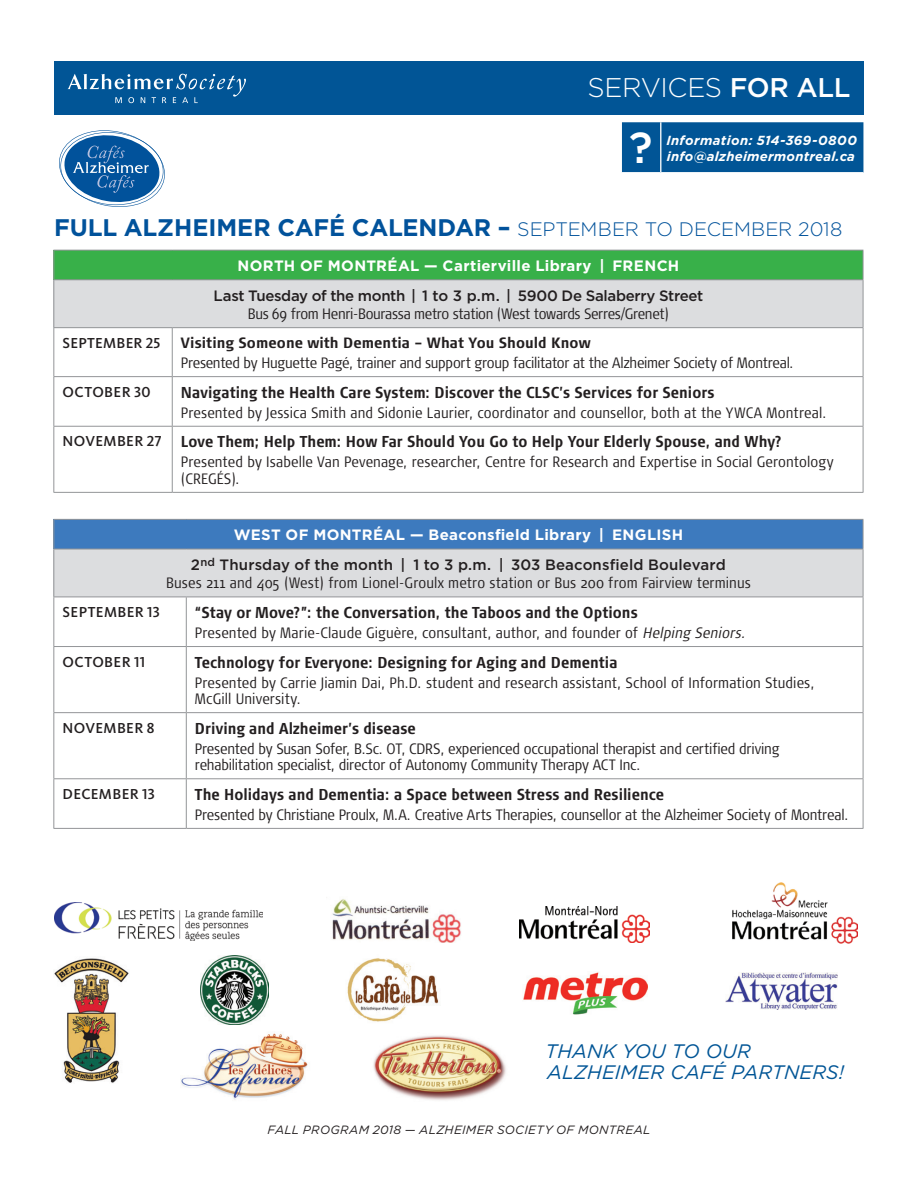
<style>
.page{position:relative;width:918px;height:1188px;background:#fff}
.page>*{position:absolute;margin:0;border:0;box-sizing:border-box;transform-origin:0 0}
.TOC_1{font:500 43.35px "Gotham HTF";color:#fff}
.t1{font:300 27px "Gotham HTF";letter-spacing:-.02em;color:#fff}
.t2{font:700 24px "Gotham HTF";letter-spacing:-.005em;color:#01529b}
.TOC_texte{font:italic 19.5px/20.2px "Gotham HTF";color:#015596}
.texte_tableau_titre{font:700 15.75px "Signa Cond";letter-spacing:.005em;color:#231f20}
.texte_tableau_cafe{font:700 15.75px "Signa Cond";letter-spacing:.005em;color:#231f20}
.tableau-presenté_par{font:300 15px/16.5px "Signa Cond";color:#231f20}
.texte_tableau_cafe-2{font:300 15px/18px "Signa Cond";color:#231f20;text-align:center}
.texte_tableau_cafe-3{font:300 15px/18px "Signa Cond";letter-spacing:-.025em;color:#231f20;text-align:center}
.tableau-presenté_par-2{font:300 15px "Signa Cond";letter-spacing:-.02em;color:#231f20}
.titre_tablea_cafe201{font:700 15px "Gotham HTF";letter-spacing:.025em;color:#fff}
.DATE_tableau_CAFE{font:500 15px "Kievit OT";letter-spacing:.025em;color:#231f20}
.texte_tableau_titre-2{font:700 14.85px "Signa Cond";letter-spacing:.005em;color:#231f20;scale:1.06 1}
.sous-titre{font:italic 700 13.2px "Gotham HTF";letter-spacing:.02em;color:#fff}
.t3{font:italic 12px "Gotham HTF";letter-spacing:.025em;color:#231f20}
.s1{font-weight:500}
.s2{font-weight:300;font-size:19.5px}
.s3{font-family:"Gotham HTF";font-weight:500}
.s4{font-style:italic}
</style>
<div class="page">
<div style="left:54px;top:61px;width:810px;height:54px;background:#015596"></div>
<img style="left:55px;top:903px;width:208px;height:38px">
<img style="left:732px;top:883px;width:125px;height:61px">
<img style="left:523px;top:972px;width:125px;height:43px">
<img style="left:725px;top:972px;width:112px;height:37px">
<img style="left:200px;top:956px;width:68px;height:68px">
<img style="left:520px;top:906px;width:129px;height:36px">
<img style="left:332px;top:899px;width:129px;height:44px">
<img style="left:54px;top:958px;width:75px;height:125px">
<img style="left:347px;top:958px;width:92px;height:64px">
<img style="left:181px;top:1033px;width:127px;height:67px">
<img style="left:373px;top:1035px;width:133px;height:65px">
<div style="left:54px;top:250px;width:809px;height:30px;background:#38b049"></div>
<div style="left:54px;top:280px;width:809px;height:48px;background:#dcdddf"></div>
<hr style="left:53px;top:279px;width:119px;height:1px;background:#939598">
<hr style="left:53px;top:280px;width:1px;height:47px;background:#939598">
<hr style="left:172px;top:279px;width:691px;height:1px;background:#939598">
<hr style="left:863px;top:280px;width:1px;height:47px;background:#939598">
<hr style="left:53px;top:250px;width:119px;height:1px;background:#939598">
<svg style="left:53px;top:251px;width:1px;height:28px"></svg>
<hr style="left:172px;top:250px;width:691px;height:1px;background:#939598">
<svg style="left:863px;top:251px;width:1px;height:28px"></svg>
<hr style="left:53px;top:327px;width:119px;height:1px;background:#939598">
<hr style="left:53px;top:328px;width:1px;height:48px;background:#939598">
<hr style="left:172px;top:327px;width:691px;height:1px;background:#939598">
<hr style="left:172px;top:328px;width:1px;height:48px;background:#939598">
<hr style="left:863px;top:328px;width:1px;height:48px;background:#939598">
<hr style="left:53px;top:376px;width:119px;height:1px;background:#939598">
<hr style="left:53px;top:377px;width:1px;height:49px;background:#939598">
<hr style="left:172px;top:376px;width:691px;height:1px;background:#939598">
<hr style="left:172px;top:377px;width:1px;height:49px;background:#939598">
<hr style="left:863px;top:377px;width:1px;height:49px;background:#939598">
<hr style="left:53px;top:426px;width:119px;height:1px;background:#939598">
<hr style="left:53px;top:427px;width:1px;height:65px;background:#939598">
<hr style="left:172px;top:426px;width:691px;height:1px;background:#939598">
<hr style="left:172px;top:427px;width:1px;height:65px;background:#939598">
<hr style="left:863px;top:427px;width:1px;height:65px;background:#939598">
<hr style="left:53px;top:492px;width:119px;height:1px;background:#939598">
<hr style="left:172px;top:492px;width:691px;height:1px;background:#939598">
<div style="left:54px;top:519px;width:809px;height:30px;background:#3d7abe"></div>
<div style="left:54px;top:549px;width:809px;height:48px;background:#dcdddf"></div>
<hr style="left:53px;top:519px;width:133px;height:1px;background:#939598">
<hr style="left:186px;top:519px;width:677px;height:1px;background:#939598">
<svg style="left:53px;top:520px;width:1px;height:29px"></svg>
<svg style="left:863px;top:520px;width:1px;height:29px"></svg>
<hr style="left:53px;top:549px;width:133px;height:1px;background:#939598">
<hr style="left:53px;top:549px;width:1px;height:48px;background:#939598">
<hr style="left:186px;top:549px;width:677px;height:1px;background:#939598">
<hr style="left:863px;top:549px;width:1px;height:48px;background:#939598">
<hr style="left:53px;top:597px;width:133px;height:1px;background:#939598">
<hr style="left:53px;top:597px;width:1px;height:49px;background:#939598">
<hr style="left:186px;top:597px;width:677px;height:1px;background:#939598">
<hr style="left:186px;top:597px;width:1px;height:49px;background:#939598">
<hr style="left:863px;top:597px;width:1px;height:49px;background:#939598">
<hr style="left:53px;top:646px;width:133px;height:1px;background:#939598">
<hr style="left:53px;top:647px;width:1px;height:65px;background:#939598">
<hr style="left:186px;top:646px;width:677px;height:1px;background:#939598">
<hr style="left:186px;top:647px;width:1px;height:65px;background:#939598">
<hr style="left:863px;top:647px;width:1px;height:65px;background:#939598">
<hr style="left:53px;top:713px;width:1px;height:65px;background:#939598">
<hr style="left:186px;top:713px;width:1px;height:65px;background:#939598">
<hr style="left:863px;top:713px;width:1px;height:65px;background:#939598">
<hr style="left:53px;top:779px;width:1px;height:49px;background:#939598">
<hr style="left:186px;top:779px;width:1px;height:49px;background:#939598">
<hr style="left:863px;top:779px;width:1px;height:49px;background:#939598">
<hr style="left:53px;top:712px;width:133px;height:1px;background:#939598">
<hr style="left:186px;top:712px;width:677px;height:1px;background:#939598">
<hr style="left:53px;top:778px;width:133px;height:1px;background:#939598">
<hr style="left:186px;top:778px;width:677px;height:1px;background:#939598">
<hr style="left:53px;top:828px;width:133px;height:1px;background:#939598">
<hr style="left:186px;top:828px;width:677px;height:1px;background:#939598">
<div style="left:622px;top:122px;width:241px;height:50px;background:#015596"></div>
<hr style="left:660px;top:122px;width:1px;height:50px;background:#fff">
<svg style="left:59px;top:130px;width:106px;height:77px"></svg>
<svg style="left:68px;top:74px;width:178px;height:29px"></svg>
<p class="t1" style="left:588px;top:72px;width:264px">SERVICES <span class="s1">FOR ALL</span></p>
<p class="TOC_1" style="left:629px;top:124px;width:25px">?</p>
<p class="sous-titre" style="left:666px;top:133px;width:192px">Information: 514-369-0800</p>
<p class="sous-titre" style="left:667px;top:148px;width:190px">info@alzheimermontreal.ca</p>
<p class="t2" style="left:54px;top:213px;width:790px">FULL ALZHEIMER CAFÉ CALENDAR – <span class="s2">SEPTEMBER TO DECEMBER 2018</span></p>
<p class="titre_tablea_cafe201" style="left:238px;top:257px;width:443px">NORTH OF MONTRÉAL — Cartierville Library | FRENCH</p>
<p class="texte_tableau_cafe-3" style="left:214px;top:287px;width:491px"><span class="s3">Last Tuesday of the month | 1 to 3 p.m. | 5900 De Salaberry Street<br></span>Bus 69 from Henri-Bourassa metro station (West towards Serres/Grenet)</p>
<p class="DATE_tableau_CAFE" style="left:63px;top:334px;width:99px">SEPTEMBER 25</p>
<p class="texte_tableau_titre-2" style="left:181px;top:335px;width:388px">Visiting Someone with Dementia – What You Should Know</p>
<p class="tableau-presenté_par-2" style="left:181px;top:354px;width:614px">Presented by Huguette Pagé, trainer and support group facilitator at the Alzheimer Society of Montreal.</p>
<p class="DATE_tableau_CAFE" style="left:63px;top:383px;width:90px">OCTOBER 30</p>
<p class="texte_tableau_cafe" style="left:181px;top:383px;width:535px">Navigating the Health Care System: Discover the CLSC’s Services for Seniors</p>
<p class="tableau-presenté_par" style="left:181px;top:404px;width:647px">Presented by Jessica Smith and Sidonie Laurier, coordinator and counsellor, both at the YWCA Montreal.</p>
<p class="DATE_tableau_CAFE" style="left:63px;top:433px;width:101px">NOVEMBER 27</p>
<p class="texte_tableau_titre" style="left:181px;top:433px;width:603px">Love Them; Help Them: How Far Should You Go to Help Your Elderly Spouse, and Why?</p>
<p class="tableau-presenté_par" style="left:181px;top:454px;width:654px">Presented by Isabelle Van Pevenage, researcher, Centre for Research and Expertise in Social Gerontology (CREGÉS).</p>
<p class="titre_tablea_cafe201" style="left:234px;top:526px;width:451px">WEST OF MONTRÉAL — Beaconsfield Library | ENGLISH</p>
<p class="texte_tableau_cafe-2" style="left:166px;top:556px;width:586px"><span class="s3">2</span><sup>nd</sup> <span class="s3">Thursday of the month | 1 to 3 p.m. | 303 Beaconsfield Boulevard<br></span>Buses 211 and 405 (West) from Lionel-Groulx metro station or Bus 200 from Fairview terminus</p>
<p class="DATE_tableau_CAFE" style="left:63px;top:603px;width:99px">SEPTEMBER 13</p>
<p class="texte_tableau_titre" style="left:195px;top:604px;width:444px">“Stay or Move?”: the Conversation, the Taboos and the Options</p>
<p class="tableau-presenté_par" style="left:195px;top:625px;width:552px">Presented by Marie-Claude Giguère, consultant, author, and founder of <span class="s4">Helping Seniors.</span></p>
<p class="DATE_tableau_CAFE" style="left:63px;top:653px;width:84px">OCTOBER 11</p>
<p class="texte_tableau_titre" style="left:195px;top:653px;width:424px">Technology for Everyone: Designing for Aging and Dementia</p>
<p class="tableau-presenté_par" style="left:195px;top:674px;width:621px">Presented by Carrie Jiamin Dai, Ph.D. student and research assistant, School of Information Studies,<br>McGill University.</p>
<p class="DATE_tableau_CAFE" style="left:63px;top:719px;width:93px">NOVEMBER 8</p>
<p class="texte_tableau_cafe" style="left:195px;top:720px;width:222px">Driving and Alzheimer’s disease</p>
<p class="tableau-presenté_par" style="left:195px;top:740px;width:586px">Presented by Susan Sofer, B.Sc. OT, CDRS, experienced occupational therapist and certified driving rehabilitation specialist, director of Autonomy Community Therapy ACT Inc.</p>
<p class="DATE_tableau_CAFE" style="left:63px;top:785px;width:94px">DECEMBER 13</p>
<p class="texte_tableau_titre" style="left:195px;top:786px;width:471px">The Holidays and Dementia: a Space between Stress and Resilience</p>
<p class="tableau-presenté_par" style="left:195px;top:806px;width:655px">Presented by Christiane Proulx, M.A. Creative Arts Therapies, counsellor at the Alzheimer Society of Montreal.</p>
<p class="TOC_texte" style="left:545px;top:1041px;width:300px">THANK YOU TO OUR<br>ALZHEIMER CAFÉ PARTNERS!</p>
<p class="t3" style="left:267px;top:1123px;width:385px">FALL PROGRAM 2018 — ALZHEIMER SOCIETY OF MONTREAL</p>
</div>
